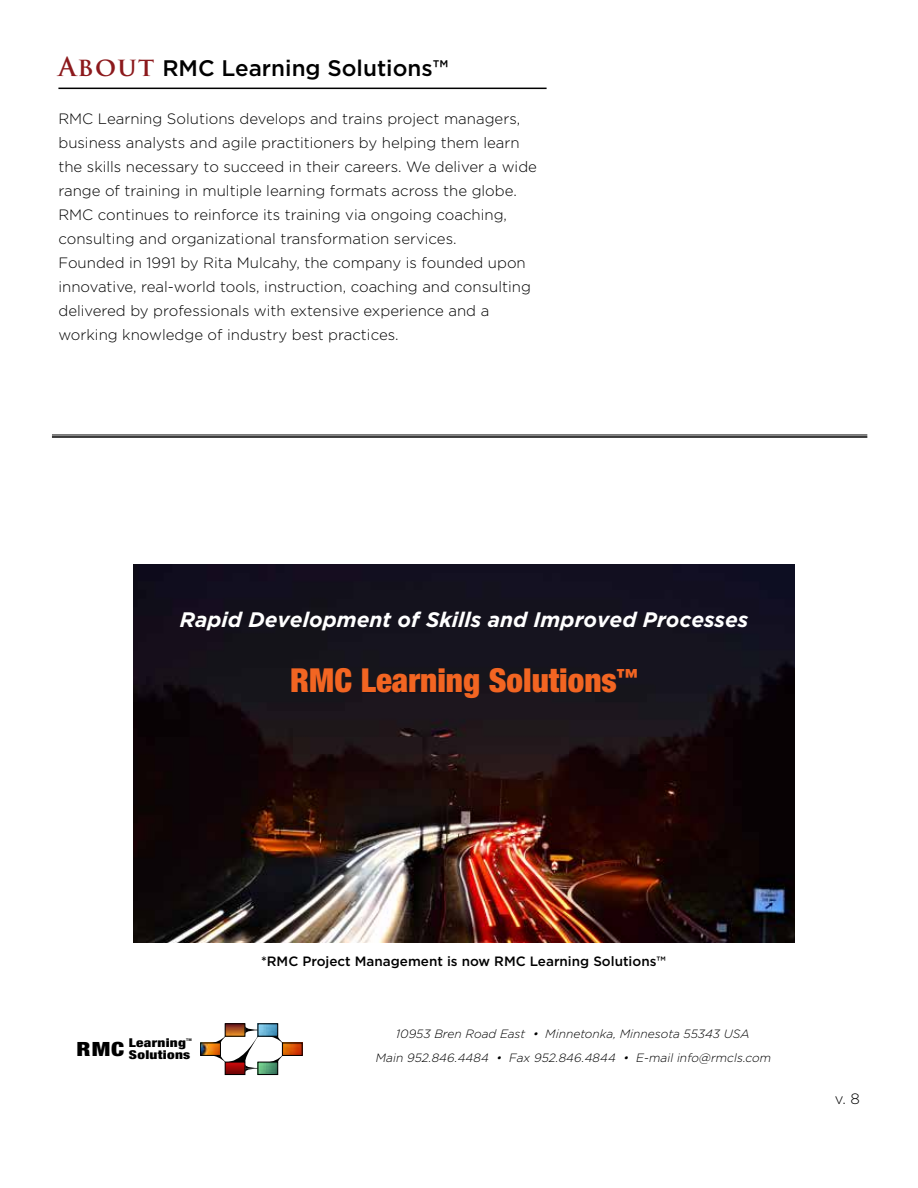
<style>
.page{position:relative;width:918px;height:1188px;background:#fff}
.page>*{position:absolute;margin:0;border:0;box-sizing:border-box;transform-origin:0 0}
.t1{font:900 condensed 33px "Helvetica Neue LT Std";color:#f26522}
.t2{font:500 22.5px "Gotham";color:#000}
.t3{font:italic 700 21px "Gotham";color:#fff}
.t4{font:300 15px/24px "Gotham";color:#000}
.t5{font:500 13.5px "Gotham";color:#000}
.t6{font:900 condensed 12.15px/12px "Helvetica Neue LT Std";letter-spacing:.02em;color:#000;scale:1.25 1}
.t7{font:italic 300 12px "Gotham";color:#000}
.t8{font:italic 300 12px "Gotham";color:#000}
.t9{font:700 condensed 3.6px "Helvetica Neue LT Std";color:#000;scale:1.25 1}
.s1{font-family:"Trajan Pro";font-weight:700;font-size:25.5px;color:#8c191c}
.s2{font-size:19.65px}
.s3{font-style:inherit}
</style>
<div class="page">
<hr style="left:52px;top:435px;width:815px;height:1px;background:#000">
<hr style="left:52px;top:436px;width:815px;height:2px;background:#000">
<hr style="left:58px;top:88px;width:489px;height:1px;background:#000">
<img style="left:133px;top:564px;width:662px;height:378px">
<img style="left:260px;top:1064px;width:16px;height:9px">
<img style="left:202px;top:1045px;width:9px;height:9px">
<img style="left:260px;top:1026px;width:16px;height:9px">
<img style="left:284px;top:1045px;width:16px;height:9px">
<div style="left:282px;top:1043px;width:20px;height:13px;border:1px solid #000"></div>
<div style="left:258px;top:1024px;width:20px;height:13px;border:1px solid #000"></div>
<div style="left:258px;top:1062px;width:20px;height:13px;border:1px solid #000"></div>
<div style="left:225px;top:1062px;width:20px;height:13px;border:1px solid #000"></div>
<div style="left:200px;top:1043px;width:21px;height:13px;border:1px solid #000"></div>
<svg style="left:268px;top:1055px;width:15px;height:7px"></svg>
<svg style="left:268px;top:1036px;width:15px;height:7px"></svg>
<svg style="left:211px;top:1026px;width:47px;height:47px"></svg>
<h2 class="t2" style="left:58px;top:53px;width:391px"><span class="s1">About</span> RMC Learning Solutions™</h2>
<p class="t4" style="left:58px;top:106px;width:480px">RMC Learning Solutions develops and trains project managers, business analysts and agile practitioners by helping them learn the skills necessary to succeed in their careers. We deliver a wide range of training in multiple learning formats across the globe.<br>RMC continues to reinforce its training via ongoing coaching, consulting and organizational transformation services.<br>Founded in 1991 by Rita Mulcahy, the company is founded upon innovative, real-world tools, instruction, coaching and consulting delivered by professionals with extensive experience and a working knowledge of industry best practices.</p>
<h3 class="t3" style="left:180px;top:606px;width:570px">Rapid Development of Skills and Improved Processes</h3>
<h1 class="t1" style="left:290px;top:660px;width:349px">RMC Learning Solutions<sup>™</sup></h1>
<p class="t9" style="left:186px;top:1037px;width:6px">TM</p>
<p class="t6" style="left:129px;top:1037px;width:51px;text-indent:-52px"><span class="s2">RMC</span> Learning<br>Solutions</p>
<p class="t5" style="left:261px;top:953px;width:406px">*RMC Project Management is now RMC Learning Solutions™</p>
<p class="t8" style="left:396px;top:1026px;width:355px">10953 Bren Road East <span class="s3">•</span> Minnetonka, Minnesota 55343 USA</p>
<p class="t7" style="left:375px;top:1050px;width:400px">Main 952.846.4484 • Fax 952.846.4844 • E-mail info@rmcls.com</p>
<p class="t4" style="left:835px;top:1086px;width:26px">v. 8</p>
</div>
